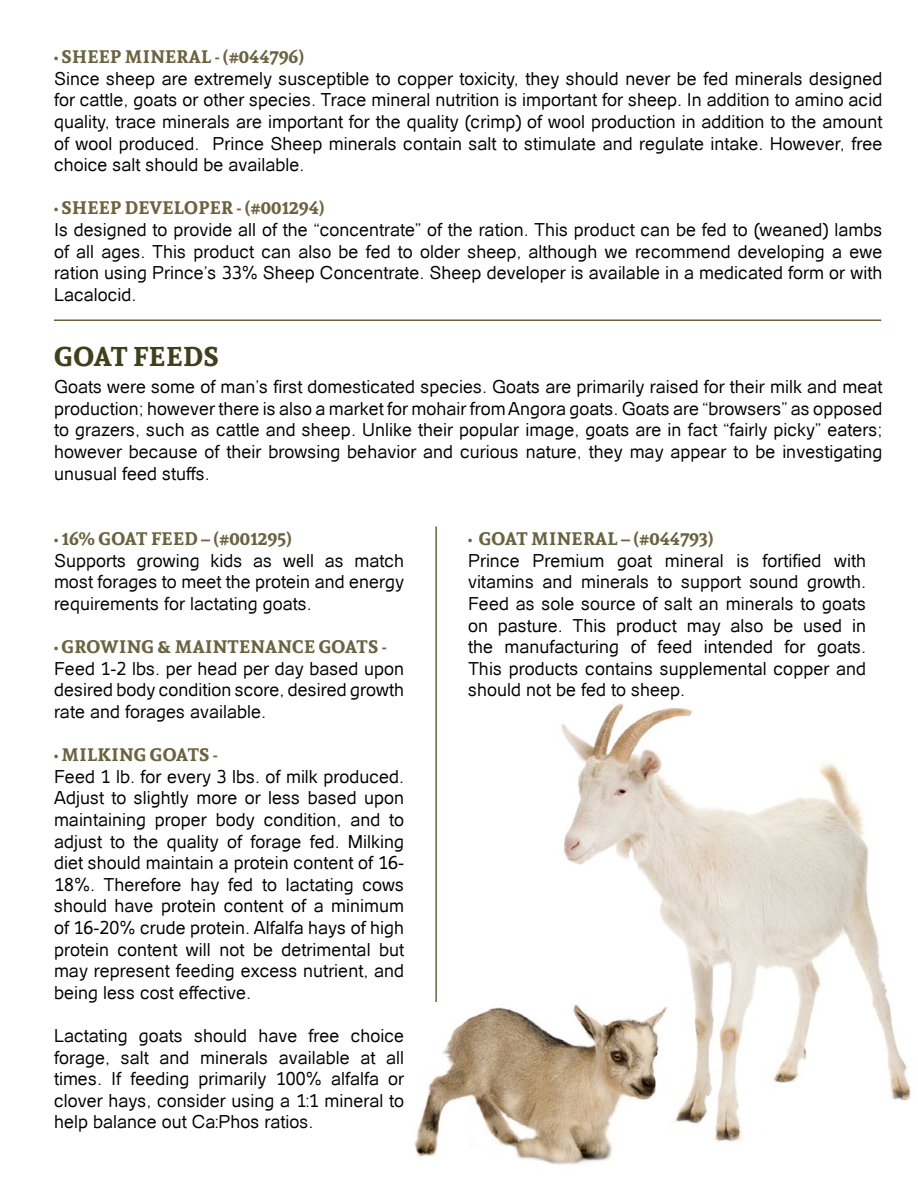
<style>
.page{position:relative;width:918px;height:1188px;background:#fff}
.page>*{position:absolute;margin:0;border:0;box-sizing:border-box;transform-origin:0 0}
.t1{font:700 27px "Andada";letter-spacing:.02em;color:#40401c}
.t2{font:18px/21.6px "Catriel";color:#000;text-align:justify}
.t3{font:700 18px "Andada";letter-spacing:.02em;color:#6b633f}
.t4{font:700 18px "Andada";color:#6b633f}
</style>
<div class="page">
<img style="left:414px;top:703px;width:497px;height:462px">
<hr style="left:435px;top:526px;width:2px;height:476px;background:#6b633f">
<hr style="left:54px;top:320px;width:827px;height:1px;background:#6b633f">
<p class="t3" style="left:54px;top:44px;width:252px">• SHEEP MINERAL - (#044796)</p>
<p class="t2" style="left:54px;top:68px;width:830px">Since sheep are extremely susceptible to copper toxicity, they should never be fed minerals designed for cattle, goats or other species. Trace mineral nutrition is important for sheep. In addition to amino acid quality, trace minerals are important for the quality (crimp) of wool production in addition to the amount of wool produced. Prince Sheep minerals contain salt to stimulate and regulate intake. However, free choice salt should be available.</p>
<p class="t3" style="left:54px;top:196px;width:272px">• SHEEP DEVELOPER - (#001294)</p>
<p class="t2" style="left:54px;top:219px;width:830px">Is designed to provide all of the “concentrate” of the ration. This product can be fed to (weaned) lambs of all ages. This product can also be fed to older sheep, although we recommend developing a ewe ration using Prince’s 33% Sheep Concentrate. Sheep developer is available in a medicated form or with Lacalocid.</p>
<h1 class="t1" style="left:54px;top:338px;width:166px">GOAT FEEDS</h1>
<p class="t2" style="left:54px;top:376px;width:830px">Goats were some of man’s first domesticated species. Goats are primarily raised for their milk and meat production; however there is also a market for mohair from Angora goats. Goats are “browsers” as opposed to grazers, such as cattle and sheep. Unlike their popular image, goats are in fact “fairly picky” eaters; however because of their browsing behavior and curious nature, they may appear to be investigating unusual feed stuffs.</p>
<p class="t4" style="left:54px;top:527px;width:239px">• 16% GOAT FEED – (#001295)</p>
<p class="t2" style="left:54px;top:550px;width:352px">Supports growing kids as well as match most forages to meet the protein and energy requirements for lactating goats.</p>
<p class="t3" style="left:54px;top:635px;width:334px">• GROWING &amp; MAINTENANCE GOATS -</p>
<p class="t2" style="left:54px;top:658px;width:352px">Feed 1-2 lbs. per head per day based upon desired body condition score, desired growth rate and forages available.</p>
<p class="t3" style="left:54px;top:743px;width:166px">• MILKING GOATS -</p>
<p class="t2" style="left:54px;top:766px;width:352px">Feed 1 lb. for every 3 lbs. of milk produced.<br>Adjust to slightly more or less based upon maintaining proper body condition, and to adjust to the quality of forage fed. Milking diet should maintain a protein content of 16- 18%. Therefore hay fed to lactating cows should have protein content of a minimum of 16-20% crude protein. Alfalfa hays of high protein content will not be detrimental but may represent feeding excess nutrient, and being less cost effective.</p>
<p class="t2" style="left:54px;top:1025px;width:352px">Lactating goats should have free choice forage, salt and minerals available at all times. If feeding primarily 100% alfalfa or clover hays, consider using a 1:1 mineral to help balance out Ca:Phos ratios.</p>
<p class="t3" style="left:468px;top:527px;width:247px">• GOAT MINERAL – (#044793)</p>
<p class="t2" style="left:468px;top:550px;width:400px">Prince Premium goat mineral is fortified with vitamins and minerals to support sound growth.<br>Feed as sole source of salt an minerals to goats on pasture. This product may also be used in the manufacturing of feed intended for goats.<br>This products contains supplemental copper and should not be fed to sheep.</p>
</div>
